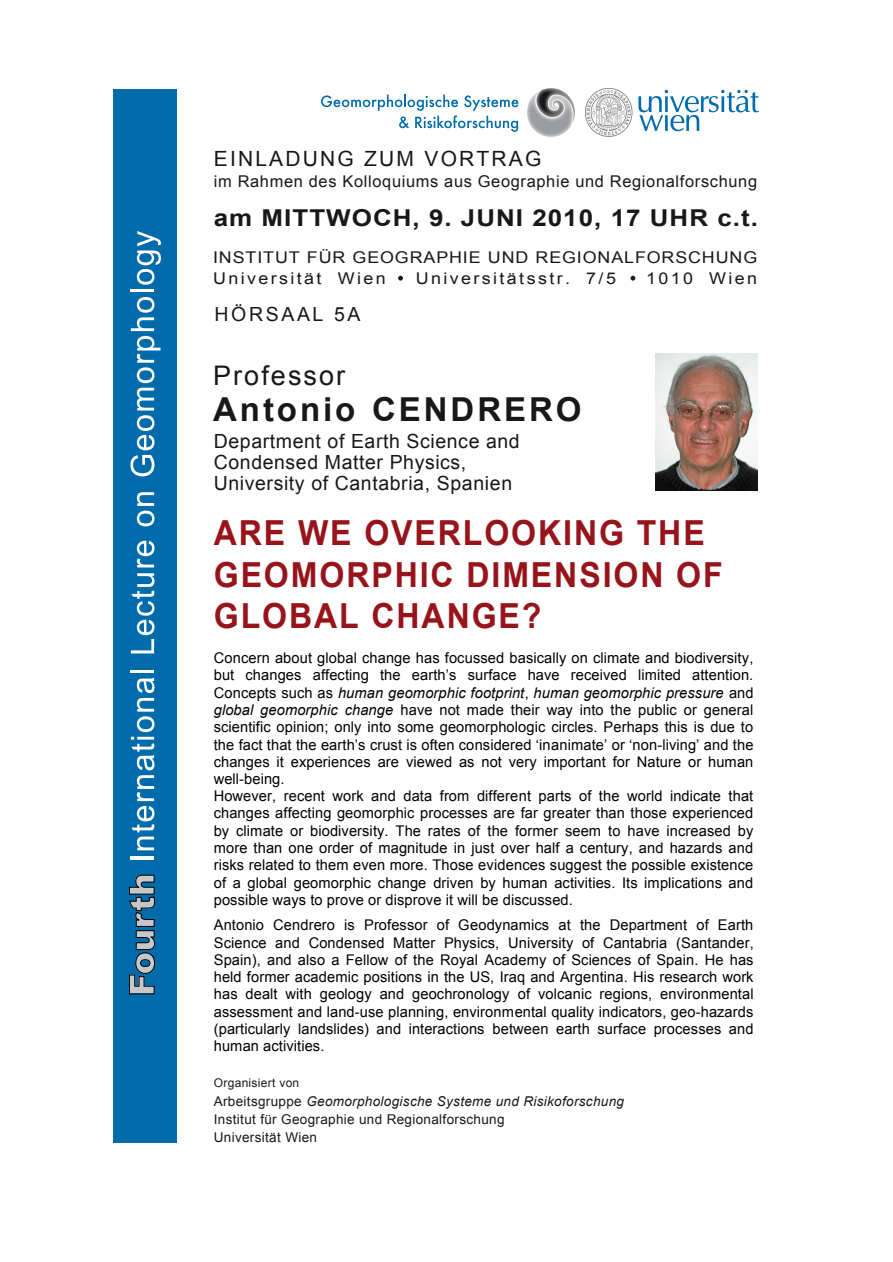
<style>
.page{position:relative;width:893px;height:1262px;background:#fff}
.page>*{position:absolute;margin:0;border:0;box-sizing:border-box;transform-origin:0 0}
.t1{font:700 34.5px/41.4px "Arial";letter-spacing:.06em;color:#97141b;scale:.93 1}
.t2{font:900 34.5px "Arial";color:#c6c7c9}
.t3{font:700 33px "Arial";letter-spacing:.09em;color:#1a171b}
.t4{font:27px "Arial";letter-spacing:.075em;color:#1a171b}
.t5{font:700 23.25px "Arial";letter-spacing:.04em;color:#1a171b;scale:1.12 1}
.t6{font:21px "Arial";letter-spacing:.105em;color:#1a171b}
.t7{font:19.5px/21px "Arial";letter-spacing:.03em;color:#1a171b}
.t8{font:19.5px "Arial";letter-spacing:.135em;color:#1a171b}
.t9{font:16.2px/21px "Arial";letter-spacing:.05em;color:#1a171b;scale:1.1 1}
.t10{font:16.2px "Arial";letter-spacing:.05em;color:#1a171b}
.t11{font:16.2px "Arial";letter-spacing:.135em;color:#1a171b;scale:1.1 1}
.t12{font:14.7px/17.2px "Arial";letter-spacing:.005em;color:#000}
.t13{font:13.5px/18.3px "Arial";letter-spacing:.025em;color:#1a171b}
.t14{font:12px "Arial";letter-spacing:.025em;color:#1a171b}
.s1{font-style:italic}
</style>
<div class="page">
<div style="left:113px;top:89px;width:64px;height:1053px;background:#006bab"></div>
<hr style="left:131px;top:856px;width:23px;height:3px;background:#fff">
<svg style="left:131px;top:677px;width:23px;height:173px"></svg>
<hr style="left:131px;top:670px;width:23px;height:3px;background:#fff">
<svg style="left:131px;top:573px;width:23px;height:80px"></svg>
<svg style="left:137px;top:540px;width:17px;height:27px"></svg>
<svg style="left:137px;top:492px;width:17px;height:34px"></svg>
<svg style="left:130px;top:297px;width:30px;height:179px"></svg>
<hr style="left:131px;top:289px;width:23px;height:3px;background:#fff">
<svg style="left:137px;top:231px;width:24px;height:54px"></svg>
<img style="left:585px;top:89px;width:173px;height:47px">
<img style="left:527px;top:89px;width:47px;height:47px">
<svg style="left:398px;top:276px;width:5px;height:4px"></svg>
<svg style="left:630px;top:276px;width:5px;height:4px"></svg>
<svg style="left:321px;top:95px;width:197px;height:37px"></svg>
<svg style="left:128px;top:874px;width:27px;height:120px"></svg>
<img style="left:655px;top:353px;width:102px;height:138px">
<h1 class="t2" style="left:117px;top:996px;width:125px;rotate:-90deg">Fourth</h1>
<h3 class="t6" style="left:214px;top:145px;width:329px">EINLADUNG ZUM VORTRAG</h3>
<p class="t10" style="left:214px;top:171px;width:545px">im Rahmen des Kolloquiums aus Geographie und Regionalforschung</p>
<h3 class="t5" style="left:214px;top:203px;width:487px">am MITTWOCH, 9. JUNI 2010, 17 UHR c.t.</h3>
<p class="t9" style="left:213px;top:247px;width:496px">INSTITUT FÜR GEOGRAPHIE UND REGIONALFORSCHUNG<br>Universität Wien</p>
<p class="t11" style="left:416px;top:268px;width:183px">Universitätsstr. 7/5</p>
<p class="t11" style="left:646px;top:268px;width:102px">1010 Wien</p>
<h3 class="t8" style="left:214px;top:301px;width:147px">HÖRSAAL 5A</h3>
<h3 class="t4" style="left:213px;top:357px;width:134px">Professor</h3>
<h2 class="t3" style="left:213px;top:387px;width:370px">Antonio CENDRERO</h2>
<h3 class="t7" style="left:214px;top:431px;width:307px">Department of Earth Science and<br>Condensed Matter Physics,<br>University of Cantabria, Spanien</h3>
<h1 class="t1" style="left:214px;top:514px;width:548px">ARE WE OVERLOOKING THE<br>GEOMORPHIC DIMENSION OF<br>GLOBAL CHANGE?</h1>
<p class="t12" style="left:214px;top:649px;width:541px">Concern about global change has focussed basically on climate and biodiversity, but changes affecting the earth’s surface have received limited attention.<br>Concepts such as <span class="s1">human geomorphic footprint</span>, <span class="s1">human geomorphic pressure</span> and <span class="s1">global geomorphic change</span> have not made their way into the public or general scientific opinion; only into some geomorphologic circles. Perhaps this is due to the fact that the earth’s crust is often considered ‘inanimate’ or ‘non-living’ and the changes it experiences are viewed as not very important for Nature or human well-being.<br>However, recent work and data from different parts of the world indicate that changes affecting geomorphic processes are far greater than those experienced by climate or biodiversity. The rates of the former seem to have increased by more than one order of magnitude in just over half a century, and hazards and risks related to them even more. Those evidences suggest the possible existence of a global geomorphic change driven by human activities. Its implications and possible ways to prove or disprove it will be discussed.</p>
<p class="t12" style="left:214px;top:916px;width:541px;text-align:justify">Antonio Cendrero is Professor of Geodynamics at the Department of Earth Science and Condensed Matter Physics, University of Cantabria (Santander, Spain), and also a Fellow of the Royal Academy of Sciences of Spain. He has held former academic positions in the US, Iraq and Argentina. His research work has dealt with geology and geochronology of volcanic regions, environmental assessment and land-use planning, environmental quality indicators, geo-hazards (particularly landslides) and interactions between earth surface processes and human activities.</p>
<p class="t14" style="left:214px;top:1075px;width:87px">Organisiert von</p>
<p class="t13" style="left:214px;top:1092px;width:411px">Arbeitsgruppe <span class="s1">Geomorphologische Systeme und Risikoforschung<br></span>Institut für Geographie und Regionalforschung<br>Universität Wien</p>
</div>
